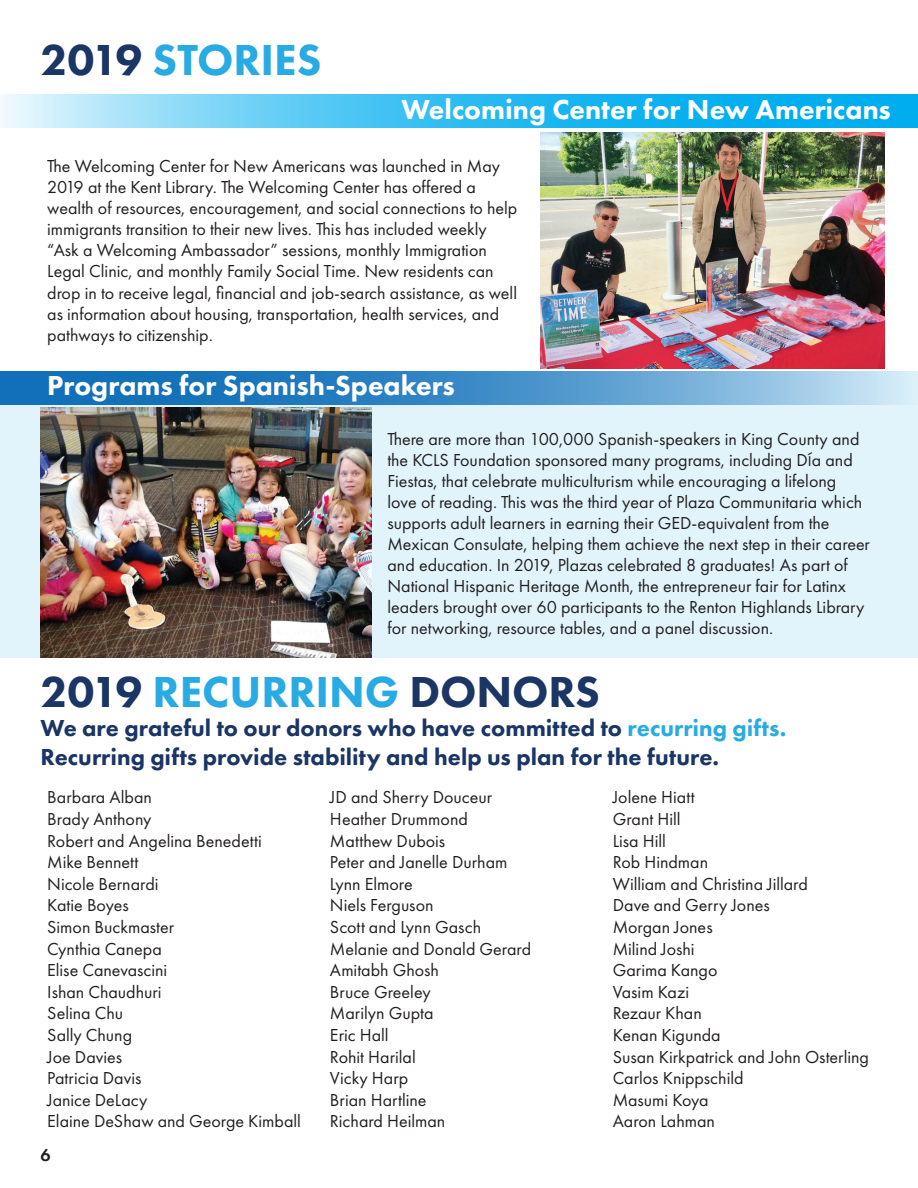
<style>
.page{position:relative;width:918px;height:1188px;background:#fff}
.page>*{position:absolute;margin:0;border:0;box-sizing:border-box;transform-origin:0 0}
.t1{font:800 45px "Futura PT";letter-spacing:-.005em;color:#1b3564}
.t2{font:800 45px "Futura PT";color:#27abe2}
.t3{font:800 28.5px "Futura PT";color:#fff}
.t4{font:800 24px/28.8px "Futura PT";color:#1b3564}
.t5{font:18px/21.6px "Futura PT";color:#231f20}
.t6{font:600 18px "Futura PT";color:#231f20}
.s1{color:#1b3564}
.s2{font-family:"ITC Avant Garde Std";font-stretch:condensed}
.s3{color:#27abe2}
</style>
<div class="page">
<div style="left:0;top:371px;width:918px;height:287px;background:#e1f4fc"></div>
<svg style="left:0;top:371px;width:904px;height:34px;background:#4b94cb"></svg>
<svg style="left:0;top:94px;width:918px;height:34px;background:#47c4f3"></svg>
<img style="left:540px;top:132px;width:344px;height:236px">
<img style="left:40px;top:408px;width:331px;height:250px">
<h1 class="t2" style="left:40px;top:32px;width:283px"><span class="s1">2019</span> STORIES</h1>
<h2 class="t3" style="left:401px;top:91px;width:491px">Welcoming Center for New Americans</h2>
<p class="t5" style="left:47px;top:156px;width:472px;line-height:21px">The Welcoming Center for New Americans was launched in May 2019 at the Kent Library. The Welcoming Center has offered a wealth of resources, encouragement, and social connections to help immigrants transition to their new lives. This has included weekly “Ask a Welcoming Ambassador” sessions, monthly Immigration Legal Clinic, and monthly Family Social Time. New residents can drop in to receive legal, financial and job-search assistance, as well as information about housing, transportation, health services, and pathways to citizenship.</p>
<h2 class="t3" style="left:47px;top:368px;width:409px">Programs for Spanish-Speakers</h2>
<p class="t5" style="left:387px;top:429px;width:484px;line-height:21px">There are more than 100,000 Spanish-speakers in King County and the KCLS Foundation sponsored many programs, including D<span class="s2">í</span>a and Fiestas, that celebrate multiculturism while encouraging a lifelong love of reading. This was the third year of Plaza Communitaria which supports adult learners in earning their GED-equivalent from the Mexican Consulate, helping them achieve the next step in their career and education. In 2019, Plazas celebrated 8 graduates! As part of National Hispanic Heritage Month, the entrepreneur fair for Latinx leaders brought over 60 participants to the Renton Highlands Library for networking, resource tables, and a panel discussion.</p>
<h1 class="t1" style="left:40px;top:664px;width:561px">2019 <span class="s3">RECURRING</span> DONORS</h1>
<h3 class="t4" style="left:40px;top:713px;width:747px">We are grateful to our donors who have committed to <span class="s3">recurring gifts.<br></span>Recurring gifts provide stability and help us plan for the future.</h3>
<p class="t5" style="left:47px;top:787px;width:255px">Barbara Alban<br>Brady Anthony<br>Robert and Angelina Benedetti<br>Mike Bennett<br>Nicole Bernardi<br>Katie Boyes<br>Simon Buckmaster<br>Cynthia Canepa<br>Elise Canevascini<br>Ishan Chaudhuri<br>Selina Chu<br>Sally Chung<br>Joe Davies<br>Patricia Davis<br>Janice DeLacy<br>Elaine DeShaw and George Kimball</p>
<p class="t5" style="left:330px;top:787px;width:203px">JD and Sherry Douceur<br>Heather Drummond<br>Matthew Dubois<br>Peter and Janelle Durham<br>Lynn Elmore<br>Niels Ferguson<br>Scott and Lynn Gasch<br>Melanie and Donald Gerard<br>Amitabh Ghosh<br>Bruce Greeley<br>Marilyn Gupta<br>Eric Hall<br>Rohit Harilal<br>Vicky Harp<br>Brian Hartline<br>Richard Heilman</p>
<p class="t5" style="left:613px;top:787px;width:258px">Jolene Hiatt<br>Grant Hill<br>Lisa Hill<br>Rob Hindman<br>William and Christina Jillard<br>Dave and Gerry Jones<br>Morgan Jones<br>Milind Joshi<br>Garima Kango<br>Vasim Kazi<br>Rezaur Khan<br>Kenan Kigunda<br>Susan Kirkpatrick and John Osterling<br>Carlos Knippschild<br>Masumi Koya<br>Aaron Lahman</p>
<p class="t6" style="left:40px;top:1144px;width:12px">6</p>
</div>
